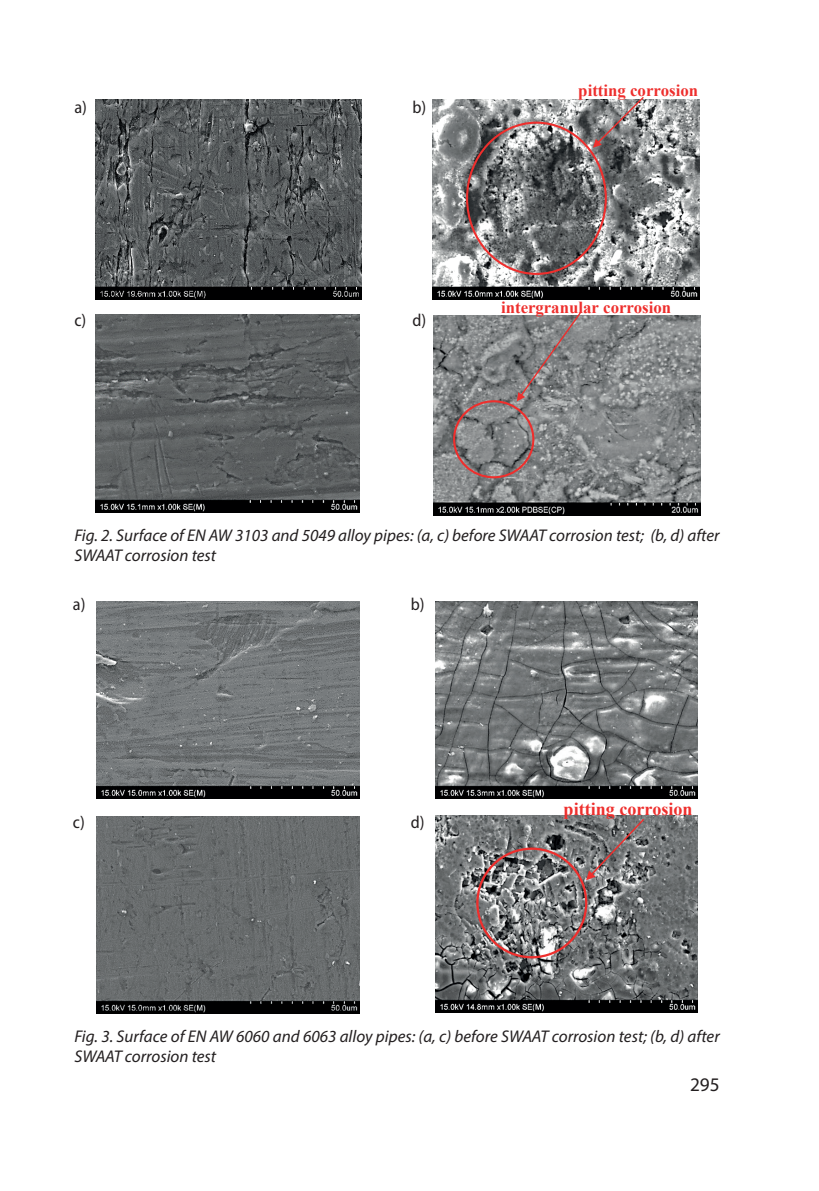
<style>
.page{position:relative;width:819px;height:1191px;background:#fff}
.page>*{position:absolute;margin:0;border:0;box-sizing:border-box;transform-origin:0 0}
.t1{font:19.25px "Myriad Pro";color:#231f20}
.t2{font:700 18.03px "Times New Roman";color:#ee2f2d}
.t3{font:semi-condensed 17.5px "Myriad Pro";color:#231f20}
.t4{font:italic 16.97px/20.1px "Myriad Pro";color:#231f20}
.t5{font:700 16.8px "Times New Roman";color:#ee2f2d}
</style>
<div class="page">
<img style="left:95px;top:99px;width:266px;height:200px">
<img style="left:432px;top:99px;width:267px;height:200px">
<img style="left:96px;top:314px;width:264px;height:198px">
<img style="left:433px;top:315px;width:267px;height:200px">
<img style="left:97px;top:602px;width:262px;height:197px">
<img style="left:435px;top:601px;width:262px;height:197px">
<img style="left:97px;top:816px;width:262px;height:197px">
<img style="left:435px;top:815px;width:262px;height:197px">
<div style="left:453px;top:400px;width:81px;height:78px;border:2px solid #ee2f2d;border-radius:50%"></div>
<svg style="left:593px;top:97px;width:50px;height:51px;background:#8e8788"></svg>
<svg style="left:516px;top:312px;width:65px;height:89px;background:#888586"></svg>
<div style="left:476px;top:847px;width:111px;height:111px;border:2px solid #ee2f2d;border-radius:50%"></div>
<svg style="left:586px;top:819px;width:58px;height:61px;background:#7d7879"></svg>
<p class="t3" style="left:74px;top:97px;width:14px">a)</p>
<p class="t3" style="left:412px;top:97px;width:15px">b)</p>
<p class="t3" style="left:74px;top:310px;width:13px">c)</p>
<p class="t3" style="left:412px;top:310px;width:15px">d)</p>
<p class="t5" style="left:578px;top:79px;width:121px">pitting corrosion</p>
<p class="t5" style="left:501px;top:296px;width:172px">intergranular corrosion</p>
<p class="t4" style="left:74px;top:525px;width:646px">Fig. 2. Surface of EN AW 3103 and 5049 alloy pipes: (a, c) before SWAAT corrosion test; (b, d) after<br>SWAAT corrosion test</p>
<p class="t3" style="left:73px;top:594px;width:14px">a)</p>
<p class="t3" style="left:411px;top:594px;width:15px">b)</p>
<p class="t3" style="left:73px;top:812px;width:13px">c)</p>
<p class="t3" style="left:411px;top:812px;width:15px">d)</p>
<p class="t2" style="left:563px;top:796px;width:130px">pitting corrosion</p>
<p class="t4" style="left:74px;top:1025px;width:646px">Fig. 3. Surface of EN AW 6060 and 6063 alloy pipes: (a, c) before SWAAT corrosion test; (b, d) after<br>SWAAT corrosion test</p>
<p class="t1" style="left:690px;top:1073px;width:31px">295</p>
</div>
